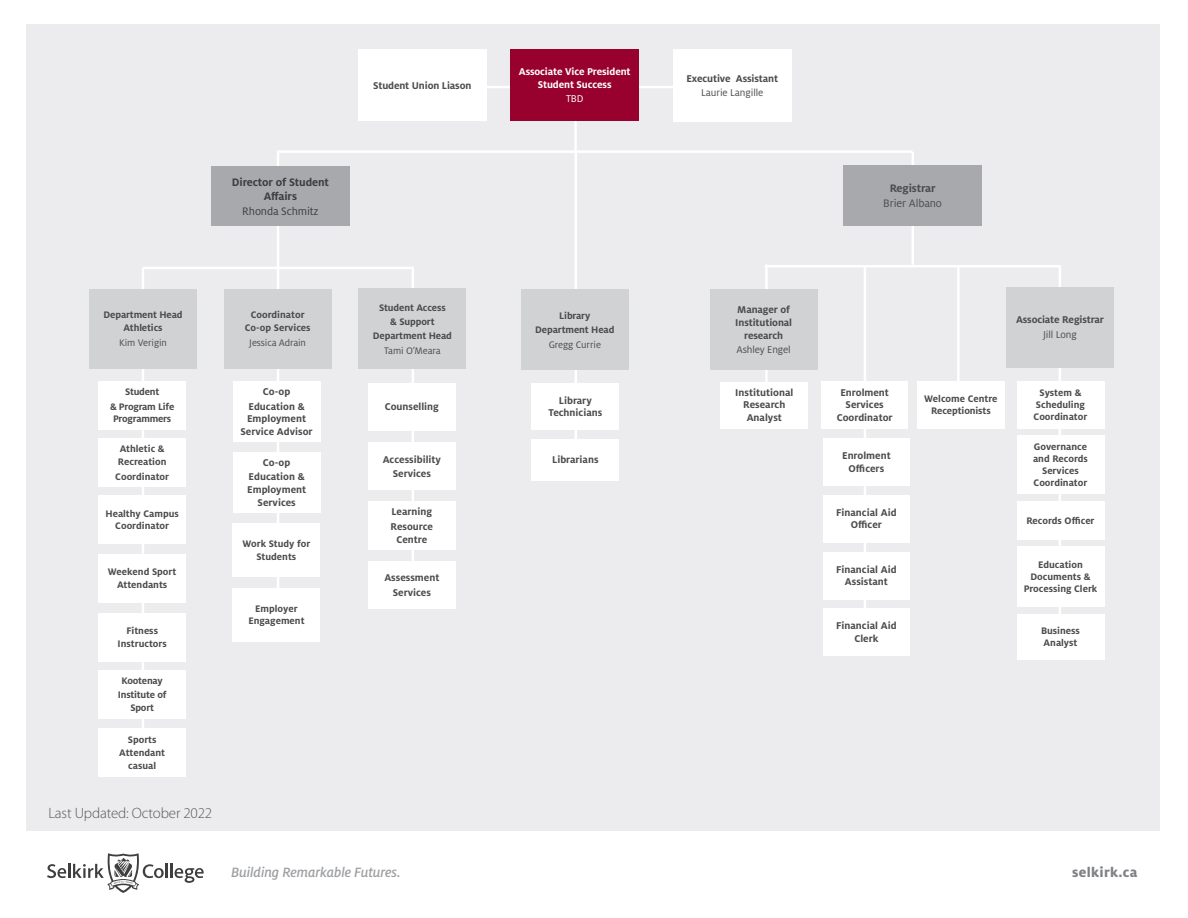
<style>
.page{position:relative;width:1188px;height:918px;background:#fff}
.page>*{position:absolute;margin:0;border:0;box-sizing:border-box;transform-origin:0 0}
.t1{font:italic 500 15px "Milo OT";letter-spacing:-.01em;color:#9d9fa2}
.t2{font:300 15px "Myriad Pro";letter-spacing:-.01em;color:#57585a}
.t3{font:800 15px "Milo OT";letter-spacing:.02em;color:#808285}
.t4{font:700 12px "Milo OT";letter-spacing:-.01em;color:#3e3e3f}
.t5{font:12px "Milo OT";letter-spacing:-.01em;color:#3e3e3f}
.t6{font:12px "Milo OT";letter-spacing:-.01em;color:#4b4c4d}
.t7{font:700 12px "Milo OT";letter-spacing:-.01em;color:#4b4c4d}
.t8{font:700 10.95px/12.8px "Milo OT";color:#4b4c4d;text-align:center}
.t9{font:700 10.95px/12.8px "Milo OT";letter-spacing:-.01em;color:#fff;text-align:center}
.t10{font:10.95px "Milo OT";letter-spacing:-.01em;color:#4b4c4d}
.t11{font:10.95px "Milo OT";color:#fff}
.t12{font:700 10.5px/12.8px "Milo OT";color:#4b4c4d;text-align:center}
.t13{font:700 10.5px/12.8px "Milo OT";letter-spacing:-.02em;color:#4b4c4d}
.t14{font:10.5px "Milo OT";letter-spacing:-.01em;color:#4b4c4d}
</style>
<div class="page">
<div style="left:26px;top:25px;width:1134px;height:868px;background:#ececee"></div>
<div style="left:0;top:831px;width:1183px;height:87px;background:#fff"></div>
<hr style="left:170px;top:864px;width:3px;height:14px;background:#3e3e3f">
<svg style="left:175px;top:868px;width:29px;height:15px"></svg>
<svg style="left:47px;top:853px;width:121px;height:40px"></svg>
<hr style="left:277px;top:151px;width:2px;height:485px;background:#fff">
<div style="left:211px;top:167px;width:139px;height:59px;background:#a8a9ad"></div>
<hr style="left:765px;top:265px;width:3px;height:149px;background:#fff">
<hr style="left:864px;top:266px;width:2px;height:363px;background:#fff">
<hr style="left:957px;top:265px;width:3px;height:152px;background:#fff">
<hr style="left:1059px;top:266px;width:2px;height:370px;background:#fff">
<hr style="left:575px;top:152px;width:2px;height:316px;background:#fff">
<hr style="left:412px;top:269px;width:2px;height:336px;background:#fff">
<hr style="left:142px;top:268px;width:2px;height:469px;background:#fff">
<hr style="left:574px;top:110px;width:3px;height:43px;background:#fff">
<hr style="left:912px;top:152px;width:2px;height:113px;background:#fff">
<hr style="left:421px;top:86px;width:364px;height:2px;background:#fff">
<hr style="left:277px;top:150px;width:636px;height:3px;background:#fff">
<hr style="left:143px;top:267px;width:271px;height:2px;background:#fff">
<hr style="left:765px;top:265px;width:296px;height:2px;background:#fff">
<div style="left:224px;top:289px;width:108px;height:80px;background:#d1d2d4"></div>
<div style="left:98px;top:381px;width:88px;height:49px;background:#fff"></div>
<div style="left:233px;top:381px;width:87px;height:61px;background:#fff"></div>
<div style="left:368px;top:561px;width:88px;height:48px;background:#fff"></div>
<div style="left:720px;top:382px;width:88px;height:46px;background:#fff"></div>
<div style="left:531px;top:383px;width:88px;height:47px;background:#fff"></div>
<div style="left:368px;top:502px;width:88px;height:48px;background:#fff"></div>
<div style="left:98px;top:438px;width:88px;height:49px;background:#fff"></div>
<div style="left:98px;top:496px;width:88px;height:48px;background:#fff"></div>
<div style="left:233px;top:452px;width:88px;height:61px;background:#fff"></div>
<div style="left:232px;top:523px;width:88px;height:54px;background:#fff"></div>
<div style="left:233px;top:588px;width:87px;height:54px;background:#fff"></div>
<div style="left:368px;top:443px;width:88px;height:47px;background:#fff"></div>
<div style="left:822px;top:381px;width:86px;height:48px;background:#fff"></div>
<div style="left:917px;top:381px;width:88px;height:48px;background:#fff"></div>
<div style="left:1017px;top:381px;width:87px;height:48px;background:#fff"></div>
<div style="left:1017px;top:436px;width:87px;height:58px;background:#fff"></div>
<div style="left:1017px;top:501px;width:87px;height:39px;background:#fff"></div>
<div style="left:1017px;top:547px;width:87px;height:60px;background:#fff"></div>
<div style="left:1017px;top:614px;width:87px;height:46px;background:#fff"></div>
<div style="left:823px;top:438px;width:86px;height:48px;background:#fff"></div>
<div style="left:823px;top:495px;width:86px;height:47px;background:#fff"></div>
<div style="left:823px;top:552px;width:86px;height:47px;background:#fff"></div>
<div style="left:823px;top:609px;width:86px;height:47px;background:#fff"></div>
<div style="left:531px;top:439px;width:88px;height:41px;background:#fff"></div>
<div style="left:368px;top:383px;width:88px;height:48px;background:#fff"></div>
<div style="left:98px;top:670px;width:88px;height:48px;background:#fff"></div>
<div style="left:98px;top:554px;width:88px;height:49px;background:#fff"></div>
<div style="left:98px;top:613px;width:88px;height:48px;background:#fff"></div>
<div style="left:98px;top:729px;width:88px;height:48px;background:#fff"></div>
<div style="left:89px;top:289px;width:108px;height:80px;background:#d1d2d4"></div>
<div style="left:358px;top:289px;width:108px;height:80px;background:#d1d2d4"></div>
<div style="left:844px;top:165px;width:138px;height:61px;background:#a8a9ad"></div>
<div style="left:521px;top:289px;width:108px;height:81px;background:#d1d2d4"></div>
<div style="left:510px;top:49px;width:129px;height:72px;background:#98012d"></div>
<div style="left:673px;top:49px;width:119px;height:73px;background:#fff"></div>
<div style="left:358px;top:49px;width:129px;height:72px;background:#fff"></div>
<div style="left:710px;top:290px;width:108px;height:80px;background:#d1d2d4"></div>
<div style="left:1006px;top:287px;width:108px;height:80px;background:#d1d2d4"></div>
<p class="t4" style="left:232px;top:175px;width:99px">Director of Student</p>
<p class="t4" style="left:264px;top:190px;width:35px">Affairs</p>
<p class="t5" style="left:242px;top:204px;width:78px">Rhonda Schmitz</p>
<p class="t8" style="left:373px;top:79px;width:100px">Student Union Liason</p>
<p class="t9" style="left:519px;top:65px;width:113px">Associate Vice President<br>Student Success</p>
<p class="t11" style="left:566px;top:93px;width:19px">TBD</p>
<p class="t8" style="left:686px;top:72px;width:93px">Executive Assistant</p>
<p class="t10" style="left:701px;top:87px;width:64px">Laurie Langille</p>
<p class="t7" style="left:890px;top:182px;width:47px">Registrar</p>
<p class="t6" style="left:883px;top:196px;width:60px">Brier Albano</p>
<p class="t12" style="left:104px;top:309px;width:81px">Department Head<br>Athletics</p>
<p class="t14" style="left:119px;top:337px;width:49px">Kim Verigin</p>
<p class="t13" style="left:125px;top:386px;width:36px">Student</p>
<p class="t13" style="left:110px;top:400px;width:66px">&amp; Program Life<br>Programmers</p>
<p class="t12" style="left:118px;top:443px;width:50px;text-align:left">Athletic &amp;<br>Recreation</p>
<p class="t12" style="left:115px;top:470px;width:55px">Coordinator</p>
<p class="t12" style="left:105px;top:507px;width:75px">Healthy Campus<br>Coordinator</p>
<p class="t12" style="left:108px;top:566px;width:70px">Weekend Sport<br>Attendants</p>
<p class="t12" style="left:118px;top:624px;width:51px">Fitness<br>Instructors</p>
<p class="t13" style="left:122px;top:674px;width:43px">Kootenay</p>
<p class="t13" style="left:118px;top:689px;width:50px;text-align:center">Institute of<br>Sport</p>
<p class="t12" style="left:119px;top:734px;width:47px">Sports<br>Attendant casual</p>
<p class="t2" style="left:48px;top:804px;width:165px">Last Updated: October 2022</p>
<p class="t12" style="left:245px;top:309px;width:67px">Coordinator<br>Co-op Services</p>
<p class="t14" style="left:249px;top:337px;width:58px">Jessica Adrain</p>
<p class="t8" style="left:263px;top:385px;width:29px">Co-op</p>
<p class="t8" style="left:241px;top:400px;width:74px">Education &amp;<br>Employment<br>Service Advisor</p>
<p class="t8" style="left:263px;top:456px;width:29px">Co-op</p>
<p class="t8" style="left:247px;top:470px;width:61px">Education &amp;<br>Employment<br>Services</p>
<p class="t12" style="left:242px;top:537px;width:69px">Work Study for<br>Students</p>
<p class="t12" style="left:248px;top:602px;width:58px">Employer<br>Engagement</p>
<p class="t12" style="left:379px;top:301px;width:68px">Student Access</p>
<p class="t12" style="left:390px;top:315px;width:46px">&amp; Support</p>
<p class="t12" style="left:373px;top:330px;width:81px">Department Head</p>
<p class="t14" style="left:384px;top:345px;width:58px">Tami O’Meara</p>
<p class="t8" style="left:385px;top:401px;width:56px">Counselling</p>
<p class="t8" style="left:383px;top:453px;width:60px">Accessibility</p>
<p class="t8" style="left:393px;top:467px;width:40px">Services</p>
<p class="t8" style="left:391px;top:506px;width:42px">Learning</p>
<p class="t8" style="left:391px;top:520px;width:44px">Resource<br>Centre</p>
<p class="t8" style="left:384px;top:571px;width:57px">Assessment</p>
<p class="t8" style="left:393px;top:586px;width:40px">Services</p>
<p class="t12" style="left:559px;top:309px;width:33px">Library</p>
<p class="t12" style="left:535px;top:324px;width:81px">Department Head</p>
<p class="t14" style="left:549px;top:339px;width:54px">Gregg Currie</p>
<p class="t8" style="left:548px;top:394px;width:55px">Library<br>Technicians</p>
<p class="t8" style="left:552px;top:453px;width:48px">Librarians</p>
<p class="t8" style="left:735px;top:303px;width:58px">Manager of<br>Institutional research</p>
<p class="t10" style="left:737px;top:344px;width:56px">Ashley Engel</p>
<p class="t8" style="left:735px;top:386px;width:60px">Institutional<br>Research<br>Analyst</p>
<p class="t8" style="left:1016px;top:313px;width:90px">Associate Registrar</p>
<p class="t10" style="left:1043px;top:328px;width:35px">Jill Long</p>
<p class="t8" style="left:837px;top:386px;width:57px">Enrolment<br>Services<br>Coordinator</p>
<p class="t12" style="left:924px;top:393px;width:75px;line-height:12px">Welcome Centre<br>Receptionists</p>
<p class="t12" style="left:1034px;top:387px;width:55px;line-height:12px">System &amp;<br>Scheduling<br>Coordinator</p>
<p class="t12" style="left:1033px;top:441px;width:56px;line-height:12px">Governance and Records<br>Services<br>Coordinator</p>
<p class="t12" style="left:1026px;top:514px;width:70px">Records Officer</p>
<p class="t12" style="left:1024px;top:559px;width:75px;line-height:12px">Education<br>Documents &amp;<br>Processing Clerk</p>
<p class="t12" style="left:1041px;top:625px;width:41px;line-height:12px;text-align:left">Business<br>Analyst</p>
<p class="t8" style="left:842px;top:449px;width:50px">Enrolment<br>Officers</p>
<p class="t8" style="left:836px;top:506px;width:62px">Financial Aid<br>Officer</p>
<p class="t8" style="left:836px;top:563px;width:62px">Financial Aid<br>Assistant</p>
<p class="t8" style="left:836px;top:620px;width:62px">Financial Aid<br>Clerk</p>
<h1 class="t1" style="left:231px;top:864px;width:171px">Building Remarkable Futures.</h1>
<h1 class="t3" style="left:1072px;top:864px;width:67px">selkirk.ca</h1>
</div>
